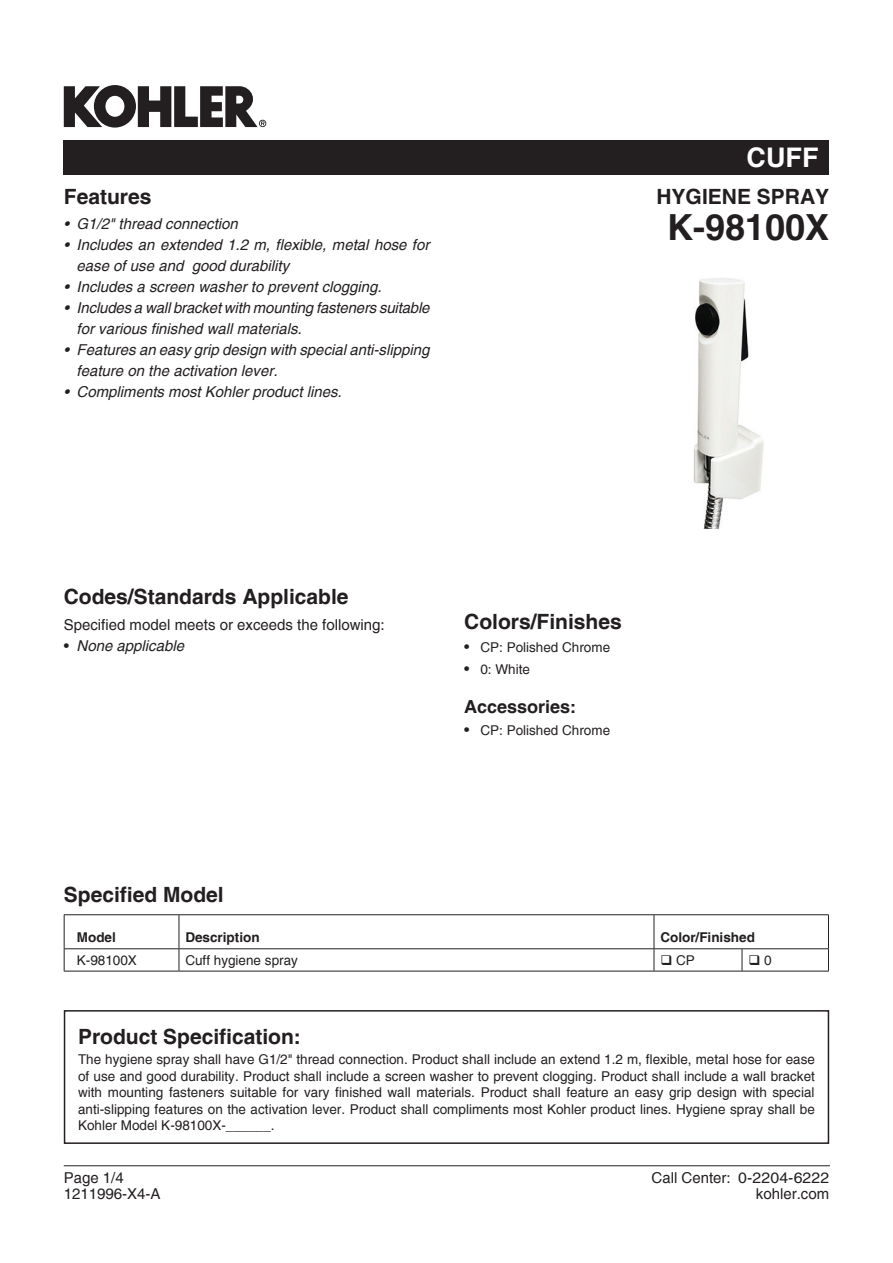
<style>
.page{position:relative;width:893px;height:1263px;background:#fff}
.page>*{position:absolute;margin:0;border:0;box-sizing:border-box;transform-origin:0 0}
.t1{font:700 36px "Helvetica";color:#231f20}
.t2{font:700 27px "Helvetica";color:#fff}
.t3{font:700 21px "Helvetica";color:#231f20}
.t4{font:700 18px "Helvetica";color:#231f20}
.t5{font:italic 15px/21px "Helvetica";color:#231f20}
.t6{font:15px/16.5px "Helvetica";color:#231f20}
.t7{font:13.5px/16.5px "Helvetica";color:#231f20;text-align:justify}
.t8{font:700 13.5px "Helvetica";color:#231f20}
.s1{font-style:normal}
.s2{font-size:15px}
</style>
<div class="page">
<hr style="left:64px;top:1165px;width:766px;height:1px;background:#231f20">
<div style="left:64px;top:140px;width:765px;height:34px;background:#231f20"></div>
<svg style="left:64px;top:85px;width:202px;height:43px"></svg>
<div style="left:64px;top:1010px;width:765px;height:134px;border:2px solid #231f20"></div>
<hr style="left:64px;top:915px;width:1px;height:33px;background:#231f20">
<hr style="left:64px;top:914px;width:115px;height:1px;background:#231f20">
<hr style="left:64px;top:948px;width:115px;height:1px;background:#231f20">
<hr style="left:179px;top:915px;width:1px;height:33px;background:#231f20">
<hr style="left:179px;top:914px;width:475px;height:1px;background:#231f20">
<hr style="left:179px;top:948px;width:475px;height:1px;background:#231f20">
<hr style="left:654px;top:915px;width:1px;height:33px;background:#231f20">
<hr style="left:828px;top:915px;width:1px;height:33px;background:#231f20">
<hr style="left:654px;top:914px;width:88px;height:1px;background:#231f20">
<hr style="left:742px;top:914px;width:87px;height:1px;background:#231f20">
<hr style="left:654px;top:948px;width:88px;height:1px;background:#231f20">
<hr style="left:742px;top:948px;width:87px;height:1px;background:#231f20">
<svg style="left:64px;top:949px;width:1px;height:22px"></svg>
<hr style="left:64px;top:971px;width:115px;height:1px;background:#231f20">
<svg style="left:179px;top:949px;width:1px;height:22px"></svg>
<hr style="left:179px;top:971px;width:475px;height:1px;background:#231f20">
<svg style="left:654px;top:949px;width:1px;height:22px"></svg>
<svg style="left:742px;top:949px;width:1px;height:22px"></svg>
<svg style="left:828px;top:949px;width:1px;height:22px"></svg>
<hr style="left:654px;top:971px;width:88px;height:1px;background:#231f20">
<hr style="left:742px;top:971px;width:87px;height:1px;background:#231f20">
<img style="left:694px;top:278px;width:70px;height:251px">
<h3 class="t3" style="left:64px;top:184px;width:89px">Features</h3>
<p class="t5" style="left:64px;top:214px;width:175px">• G1/2" thread connection</p>
<p class="t5" style="left:77px;top:235px;width:354px;text-indent:-13px">• Includes an extended 1.2 m, flexible, metal hose for ease of use and good durability</p>
<p class="t5" style="left:64px;top:277px;width:319px">• Includes a screen washer to prevent clogging.</p>
<p class="t5" style="left:77px;top:298px;width:354px;text-indent:-13px">• Includes a wall bracket with mounting fasteners suitable for various finished wall materials.</p>
<p class="t5" style="left:77px;top:340px;width:354px;text-indent:-13px">• Features an easy grip design with special anti-slipping feature on the activation lever.</p>
<p class="t5" style="left:64px;top:382px;width:279px">• Compliments most Kohler product lines.</p>
<h2 class="t2" style="left:747px;top:141px;width:73px">CUFF</h2>
<h3 class="t3" style="left:656px;top:184px;width:174px">HYGIENE SPRAY</h3>
<h1 class="t1" style="left:667px;top:205px;width:164px">K-98100X</h1>
<h3 class="t3" style="left:64px;top:584px;width:286px">Codes/Standards Applicable</h3>
<p class="t6" style="left:64px;top:616px;width:322px">Specified model meets or exceeds the following:</p>
<p class="t5" style="left:64px;top:635px;width:122px"><span class="s1">•</span> None applicable</p>
<h3 class="t3" style="left:64px;top:882px;width:161px">Specified Model</h3>
<h3 class="t3" style="left:464px;top:609px;width:159px">Colors/Finishes</h3>
<p class="t7" style="left:464px;top:639px;width:147px"><span class="s2">•</span> CP: Polished Chrome</p>
<p class="t7" style="left:464px;top:661px;width:67px"><span class="s2">•</span> 0: White</p>
<h3 class="t4" style="left:464px;top:696px;width:114px">Accessories:</h3>
<p class="t7" style="left:464px;top:723px;width:147px"><span class="s2">•</span> CP: Polished Chrome</p>
<p class="t8" style="left:77px;top:929px;width:41px">Model</p>
<p class="t8" style="left:185px;top:929px;width:76px">Description</p>
<p class="t8" style="left:660px;top:929px;width:96px">Color/Finished</p>
<p class="t7" style="left:77px;top:952px;width:62px">K-98100X</p>
<p class="t7" style="left:185px;top:952px;width:114px">Cuff hygiene spray</p>
<p class="t7" style="left:660px;top:953px;width:36px">❑ CP</p>
<p class="t7" style="left:748px;top:953px;width:25px">❑ 0</p>
<h3 class="t3" style="left:78px;top:1023px;width:224px">Product Specification:</h3>
<p class="t7" style="left:78px;top:1052px;width:738px">The hygiene spray shall have G1/2" thread connection. Product shall include an extend 1.2 m, flexible, metal hose for ease of use and good durability. Product shall include a screen washer to prevent clogging. Product shall include a wall bracket with mounting fasteners suitable for vary finished wall materials. Product shall feature an easy grip design with special anti-slipping features on the activation lever. Product shall compliments most Kohler product lines. Hygiene spray shall be Kohler Model K-98100X-______.</p>
<p class="t6" style="left:64px;top:1170px;width:98px">Page 1/4<br>1211996-X4-A</p>
<p class="t6" style="left:652px;top:1170px;width:179px;text-align:right">Call Center: 0-2204-6222 kohler.com</p>
</div>
